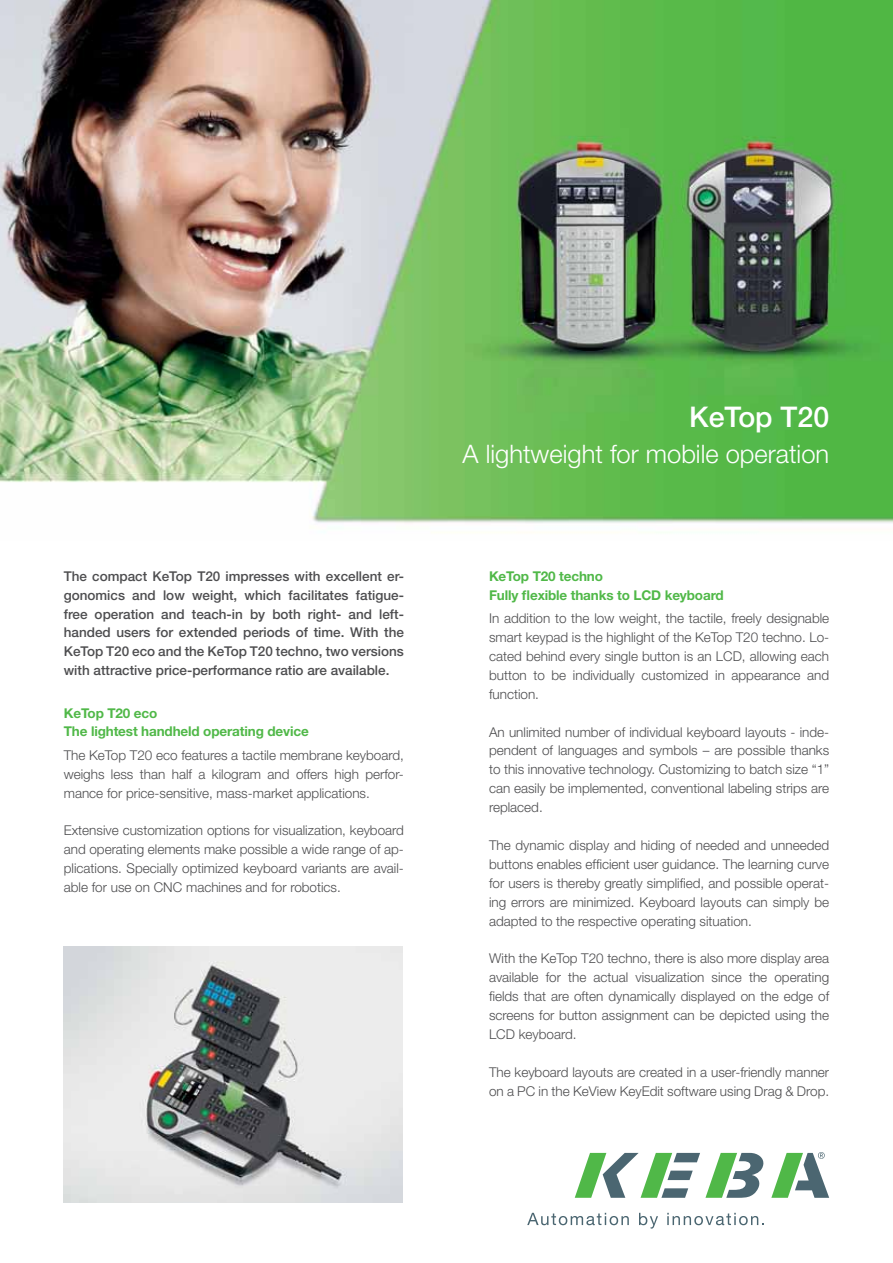
<style>
.page{position:relative;width:893px;height:1263px;background:#fff}
.page>*{position:absolute;margin:0;border:0;box-sizing:border-box;transform-origin:0 0}
.t1{font:500 28.5px "Helvetica Neue";color:#fff}
.t2{font:300 25.5px "Helvetica Neue";color:#fff}
.t3{font:300 13.5px/18.9px "Helvetica Neue";color:#4d4d4f;text-align:justify}
.t4{font:500 13.5px/18.9px "Helvetica Neue";color:#4d4d4f;text-align:justify}
.t5{font:700 13.5px/18.9px "Helvetica Neue";letter-spacing:-.01em;color:#50b848}
</style>
<div class="page">
<img style="left:0;top:0;width:893px;height:523px">
<svg style="left:575px;top:1153px;width:189px;height:45px"></svg>
<svg style="left:771px;top:1152px;width:58px;height:46px"></svg>
<svg style="left:527px;top:1213px;width:102px;height:12px"></svg>
<svg style="left:639px;top:1213px;width:19px;height:15px"></svg>
<svg style="left:667px;top:1213px;width:97px;height:12px"></svg>
<img style="left:64px;top:946px;width:339px;height:257px">
<p class="t4" style="left:64px;top:566px;width:342px">The compact KeTop T20 impresses with excellent er&shy;gonomics and low weight, which facilitates fatigue&shy;free operation and teach-in by both right- and left&shy;handed users for extended periods of time. With the KeTop T20 eco and the KeTop T20 techno, two versions with attractive price-performance ratio are available.</p>
<p class="t5" style="left:64px;top:703px;width:246px">KeTop T20 eco<br>The lightest handheld operating device</p>
<p class="t3" style="left:64px;top:745px;width:342px">The KeTop T20 eco features a tactile membrane keyboard, weighs less than half a kilogram and offers high perfor&shy;mance for price-sensitive, mass-market applications.</p>
<p class="t3" style="left:64px;top:821px;width:342px">Extensive customization options for visualization, keyboard and operating elements make possible a wide range of ap&shy;plications. Specially optimized keyboard variants are avail&shy;able for use on CNC machines and for robotics.</p>
<h1 class="t1" style="left:689px;top:399px;width:141px">KeTop T20</h1>
<h2 class="t2" style="left:463px;top:438px;width:368px">A lightweight for mobile operation</h2>
<p class="t5" style="left:489px;top:566px;width:236px">KeTop T20 techno<br>Fully flexible thanks to LCD keyboard</p>
<p class="t3" style="left:489px;top:608px;width:342px">In addition to the low weight, the tactile, freely designable smart keypad is the highlight of the KeTop T20 techno. Lo&shy;cated behind every single button is an LCD, allowing each button to be individually customized in appearance and function.</p>
<p class="t3" style="left:489px;top:722px;width:342px">An unlimited number of individual keyboard layouts - inde&shy;pendent of languages and symbols – are possible thanks to this innovative technology. Customizing to batch size “1” can easily be implemented, conventional labeling strips are replaced.</p>
<p class="t3" style="left:489px;top:835px;width:342px">The dynamic display and hiding of needed and unneeded buttons enables efficient user guidance. The learning curve for users is thereby greatly simplified, and possible operat&shy;ing errors are minimized. Keyboard layouts can simply be adapted to the respective operating situation.</p>
<p class="t3" style="left:489px;top:949px;width:342px">With the KeTop T20 techno, there is also more display area available for the actual visualization since the operating fields that are often dynamically displayed on the edge of screens for button assignment can be depicted using the LCD keyboard.</p>
<p class="t3" style="left:489px;top:1062px;width:342px">The keyboard layouts are created in a user-friendly manner on a PC in the KeView KeyEdit software using Drag &amp; Drop.</p>
</div>
